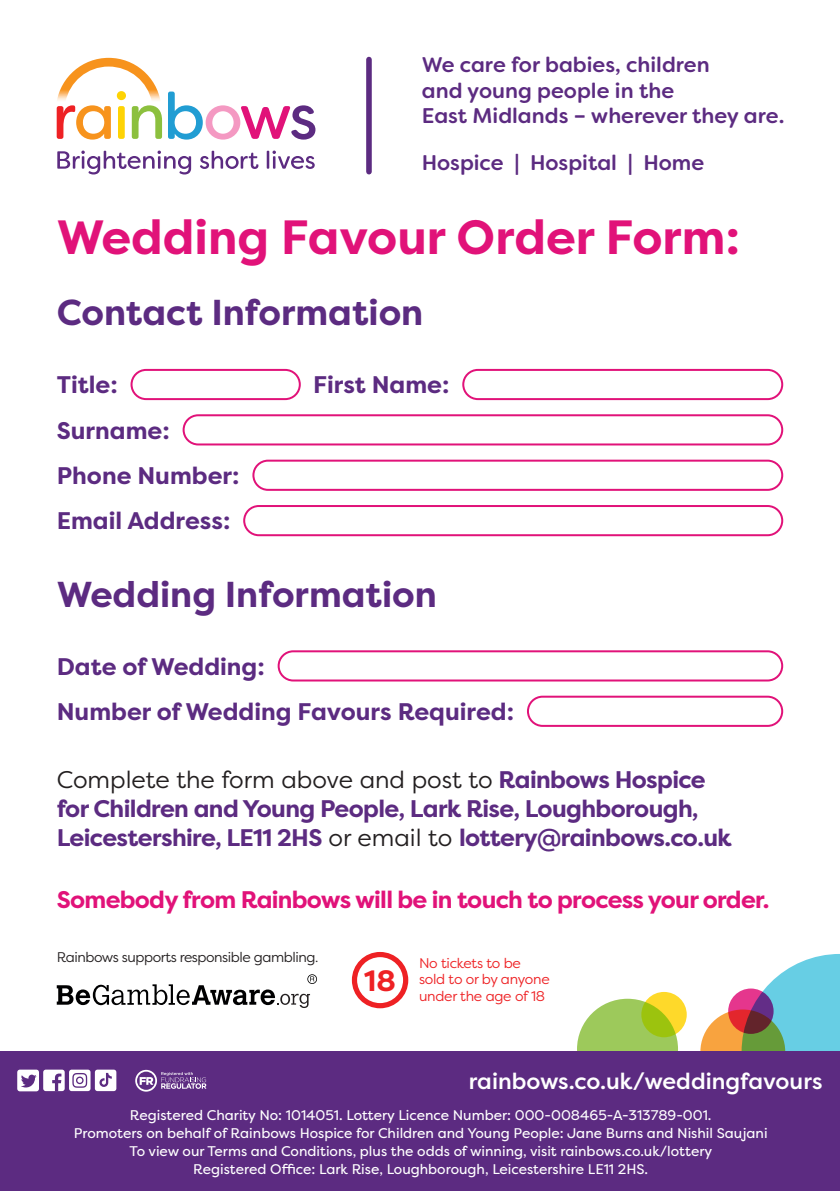
<style>
.page{position:relative;width:840px;height:1191px;background:#fff}
.page>*{position:absolute;margin:0;border:0;box-sizing:border-box;transform-origin:0 0}
.t1{font:700 48px "Filson Pro";color:#e11279}
.t2{font:700 36px "Filson Pro";color:#5c2b81}
.t3{font:700 29.4px "Filson Pro";color:#ee2124}
.t4{font:700 24px/28.8px "Filson Pro";letter-spacing:-.025em;color:#5c2b81}
.t5{font:700 24px "Filson Pro";color:#5c2b81}
.t6{font:700 24px "Filson Pro";letter-spacing:-.03em;color:#e11279}
.t7{font:500 22.6px "Filson Pro";color:#fff}
.t8{font:500 21.2px/25.4px "Filson Soft";color:#5c2b81}
.t9{font:14px/18px "Filson Pro";color:#fff;text-align:center}
.t10{font:14px/16.8px "Filson Pro";letter-spacing:-.015em;color:#ee2124}
.t11{font:14px "Filson Pro";letter-spacing:-.03em;color:#231f20}
.s1{font-weight:400;color:#231f20}
</style>
<div class="page">
<div style="left:641px;top:992px;width:45px;height:45px;background:#fed92a;border-radius:50%"></div>
<svg style="left:727px;top:988px;width:46px;height:46px"></svg>
<svg style="left:700px;top:1009px;width:84px;height:85px"></svg>
<svg style="left:576px;top:998px;width:101px;height:101px;fill:#9dc95b"></svg>
<svg style="left:741px;top:954px;width:98px;height:97px"></svg>
<div style="left:0;top:1051px;width:839px;height:140px;background:#5c2b81"></div>
<div style="left:43px;top:1069px;width:22px;height:22px;background:#fff;border-radius:3px"></div>
<svg style="left:52px;top:1073px;width:9px;height:18px"></svg>
<div style="left:69px;top:1069px;width:21px;height:22px;background:#fff;border-radius:3px"></div>
<svg style="left:72px;top:1073px;width:15px;height:14px"></svg>
<div style="left:17px;top:1069px;width:22px;height:22px;background:#fff;border-radius:3px"></div>
<svg style="left:21px;top:1074px;width:16px;height:13px"></svg>
<div style="left:95px;top:1069px;width:21px;height:22px;background:#fff;border-radius:3px"></div>
<svg style="left:99px;top:1073px;width:13px;height:14px"></svg>
<svg style="left:135px;top:1069px;width:71px;height:22px"></svg>
<div style="left:277px;top:650px;width:505px;height:31px;border:2px solid #e11279;border-radius:15px"></div>
<div style="left:526px;top:695px;width:256px;height:32px;border:2px solid #e11279;border-radius:15px"></div>
<div style="left:182px;top:414px;width:600px;height:31px;border:2px solid #e11279;border-radius:15px"></div>
<div style="left:252px;top:459px;width:530px;height:32px;border:2px solid #e11279;border-radius:15px"></div>
<div style="left:243px;top:505px;width:539px;height:31px;border:2px solid #e11279;border-radius:15px"></div>
<div style="left:130px;top:369px;width:170px;height:31px;border:2px solid #e11279;border-radius:15px"></div>
<div style="left:462px;top:369px;width:320px;height:31px;border:2px solid #e11279;border-radius:15px"></div>
<svg style="left:57px;top:974px;width:260px;height:34px"></svg>
<div style="left:351px;top:952px;width:57px;height:56px;border:5px solid #ee2124;border-radius:50%"></div>
<svg style="left:57px;top:151px;width:257px;height:23px"></svg>
<svg style="left:168px;top:92px;width:147px;height:48px"></svg>
<svg style="left:57px;top:58px;width:105px;height:82px"></svg>
<div style="left:366px;top:60px;width:5px;height:112px;background:#5c2b81"></div>
<p class="t8" style="left:421px;top:52px;width:364px">We care for babies, children<br>and young people in the<br>East Midlands – wherever they are.</p>
<p class="t8" style="left:421px;top:150px;width:284px">Hospice | Hospital | Home</p>
<p class="t1" style="left:57px;top:207px;width:684px">Wedding Favour Order Form:</p>
<p class="t2" style="left:57px;top:290px;width:368px">Contact Information</p>
<p class="t4" style="left:57px;top:371px;width:62px">Title:</p>
<p class="t5" style="left:313px;top:369px;width:138px">First Name:</p>
<p class="t5" style="left:57px;top:415px;width:114px">Surname:</p>
<p class="t5" style="left:57px;top:460px;width:184px">Phone Number:</p>
<p class="t5" style="left:57px;top:506px;width:175px">Email Address:</p>
<p class="t2" style="left:57px;top:571px;width:381px">Wedding Information</p>
<p class="t5" style="left:57px;top:651px;width:209px">Date of Wedding:</p>
<p class="t5" style="left:57px;top:696px;width:458px">Number of Wedding Favours Required:</p>
<p class="t4" style="left:57px;top:766px;width:676px"><span class="s1">Complete the form above and post to</span> Rainbows Hospice for Children and Young People, Lark Rise, Loughborough,<br>Leicestershire, LE11 2HS <span class="s1">or email to</span> lottery@rainbows.co.uk</p>
<p class="t6" style="left:57px;top:884px;width:714px">Somebody from Rainbows will be in touch to process your order.</p>
<p class="t11" style="left:57px;top:948px;width:263px">Rainbows supports responsible gambling.</p>
<p class="t3" style="left:364px;top:962px;width:33px">18</p>
<p class="t10" style="left:419px;top:954px;width:132px">No tickets to be sold to or by anyone under the age of 18</p>
<p class="t7" style="left:468px;top:1065px;width:355px">rainbows.co.uk/weddingfavours</p>
<p class="t9" style="left:74px;top:1105px;width:694px">Registered Charity No: 1014051. Lottery Licence Number: 000-008465-A-313789-001.<br>Promoters on behalf of Rainbows Hospice for Children and Young People: Jane Burns and Nishil Saujani To view our Terms and Conditions, plus the odds of winning, visit rainbows.co.uk/lottery<br>Registered Office: Lark Rise, Loughborough, Leicestershire LE11 2HS.</p>
</div>
